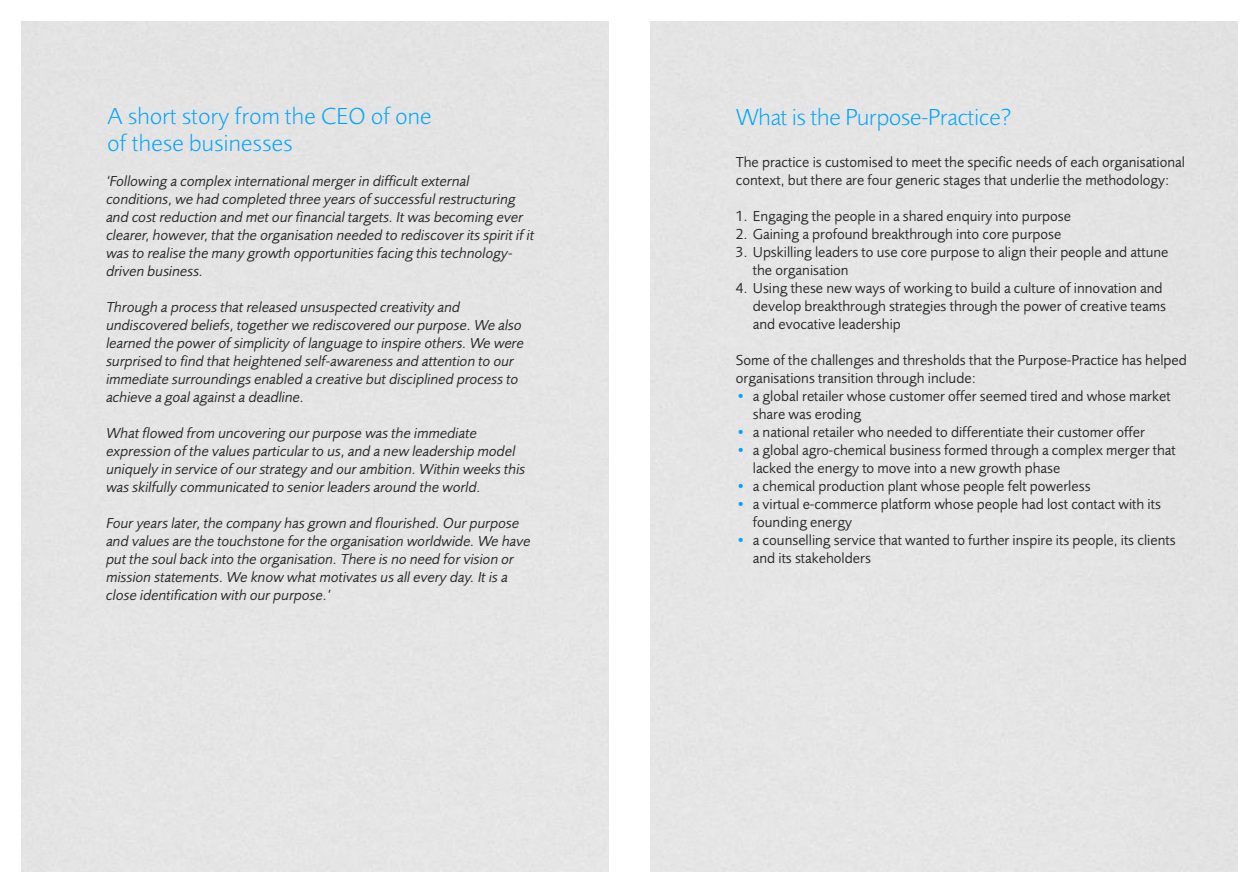
<style>
.page{position:relative;width:1259px;height:893px;background:#fff}
.page>*{position:absolute;margin:0;border:0;box-sizing:border-box;transform-origin:0 0}
.t1{font:300 24px/27px "Foundry Sans";color:#00a3ff}
.t2{font:italic 15px/18px "Foundry Sans";color:#272627}
.t3{font:15px/18px "Foundry Sans";color:#272627}
.s1{color:#00a3ff}
</style>
<div class="page">
<h1 class="t1" style="left:107px;top:105px;width:325px">A short story from the CEO of one of these businesses</h1>
<h1 class="t1" style="left:736px;top:106px;width:277px">What is the Purpose-Practice?</h1>
<p class="t3" style="left:736px;top:154px;width:451px">The practice is customised to meet the specific needs of each organisational context, but there are four generic stages that underlie the methodology:</p>
<p class="t3" style="left:736px;top:208px;width:337px">1. Engaging the people in a shared enquiry into purpose</p>
<p class="t3" style="left:736px;top:226px;width:327px">2. Gaining a profound breakthrough into core purpose</p>
<p class="t3" style="left:753px;top:244px;width:417px;text-indent:-17px">3. Upskilling leaders to use core purpose to align their people and attune the organisation</p>
<p class="t3" style="left:753px;top:280px;width:414px;text-indent:-17px">4. Using these new ways of working to build a culture of innovation and develop breakthrough strategies through the power of creative teams and evocative leadership</p>
<p class="t3" style="left:736px;top:352px;width:452px">Some of the challenges and thresholds that the Purpose-Practice has helped organisations transition through include:</p>
<p class="t3" style="left:753px;top:388px;width:419px;text-indent:-17px"><span class="s1">•</span> a global retailer whose customer offer seemed tired and whose market share was eroding</p>
<p class="t3" style="left:736px;top:424px;width:411px"><span class="s1">•</span> a national retailer who needed to differentiate their customer offer</p>
<p class="t3" style="left:753px;top:442px;width:424px;text-indent:-17px"><span class="s1">•</span> a global agro-chemical business formed through a complex merger that lacked the energy to move into a new growth phase</p>
<p class="t3" style="left:736px;top:478px;width:356px"><span class="s1">•</span> a chemical production plant whose people felt powerless</p>
<p class="t3" style="left:753px;top:496px;width:409px;text-indent:-17px"><span class="s1">•</span> a virtual e-commerce platform whose people had lost contact with its founding energy</p>
<p class="t3" style="left:753px;top:532px;width:424px;text-indent:-17px"><span class="s1">•</span> a counselling service that wanted to further inspire its people, its clients and its stakeholders</p>
<p class="t2" style="left:106px;top:174px;width:429px">‘Following a complex international merger in difficult external conditions, we had completed three years of successful restructuring and cost reduction and met our financial targets. It was becoming ever clearer, however, that the organisation needed to rediscover its spirit if it was to realise the many growth opportunities facing this technology&shy;driven business.</p>
<p class="t2" style="left:106px;top:300px;width:419px">Through a process that released unsuspected creativity and undiscovered beliefs, together we rediscovered our purpose. We also learned the power of simplicity of language to inspire others. We were surprised to find that heightened self-awareness and attention to our immediate surroundings enabled a creative but disciplined process to achieve a goal against a deadline.</p>
<p class="t2" style="left:106px;top:426px;width:421px">What flowed from uncovering our purpose was the immediate expression of the values particular to us, and a new leadership model uniquely in service of our strategy and our ambition. Within weeks this was skilfully communicated to senior leaders around the world.</p>
<p class="t2" style="left:106px;top:516px;width:426px">Four years later, the company has grown and flourished. Our purpose and values are the touchstone for the organisation worldwide. We have put the soul back into the organisation. There is no need for vision or mission statements. We know what motivates us all every day. It is a close identification with our purpose.’</p>
</div>
